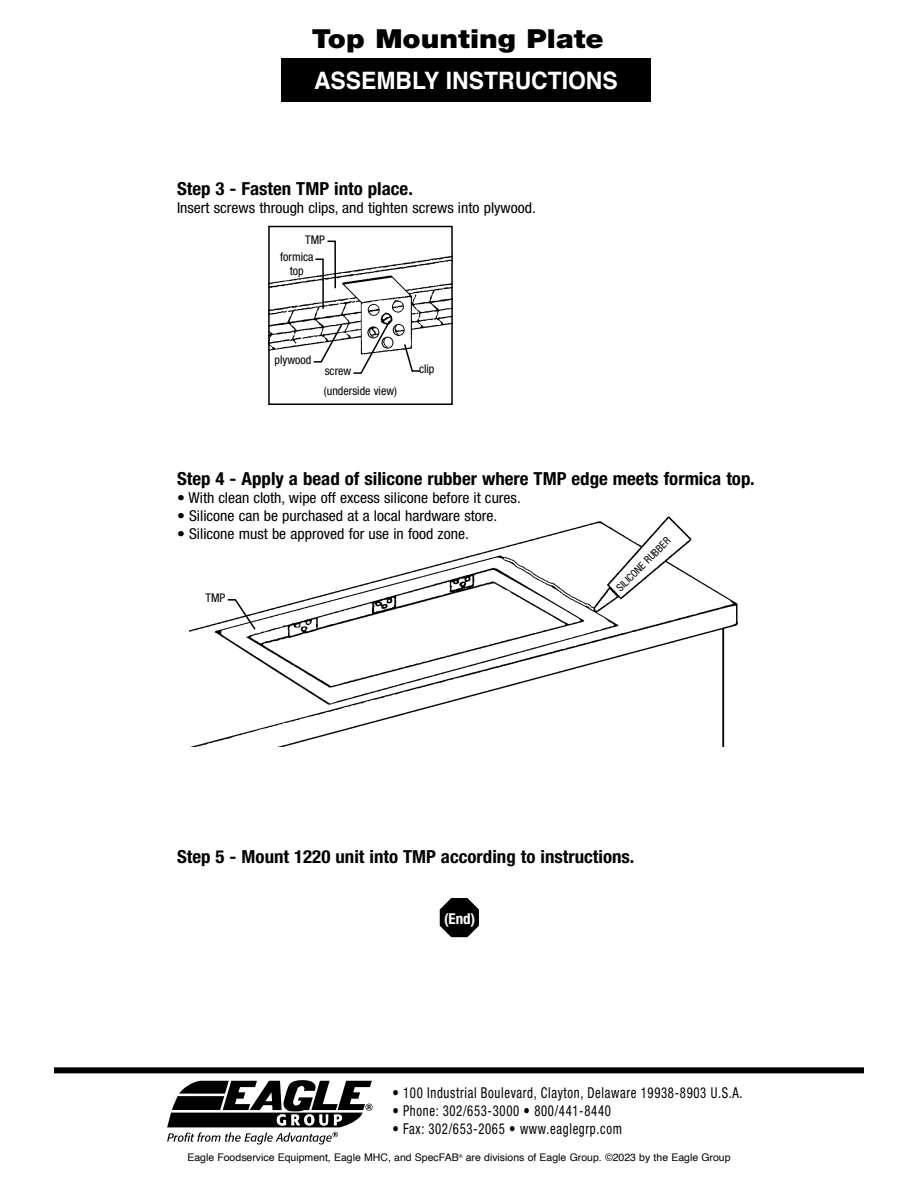
<style>
.page{position:relative;width:918px;height:1188px;background:#fff}
.page>*{position:absolute;margin:0;border:0;box-sizing:border-box;transform-origin:0 0}
.t1{font:900 26.25px "Helvetica Neue LT Pro";color:#000;scale:1.1 1}
.t2{font:700 24px "Helvetica";color:#fff;scale:.95 1}
.t3{font:700 condensed 18px "Helvetica Neue LT Pro";color:#000;scale:1.05 1}
.t4{font:condensed 15px "Helvetica Neue LT Pro";color:#000;scale:1.05 1}
.t5{font:condensed 15px "Helvetica Neue LT Pro";letter-spacing:.05em;color:#000;scale:.85 1}
.t6{font:700 condensed 15px "Helvetica Neue LT Pro";color:#fff}
.t7{font:condensed 12px/17.7px "Helvetica Neue LT Pro";color:#000}
.t8{font:10.5px "Helvetica";color:#000}
.t9{font:condensed 10.5px "Helvetica Neue LT Pro";color:#000}
</style>
<div class="page">
<img style="left:189px;top:516px;width:549px;height:230px">
<svg style="left:226px;top:598px;width:31px;height:33px"></svg>
<img style="left:271px;top:256px;width:179px;height:95px">
<div style="left:268px;top:226px;width:185px;height:179px;border:2px solid #000"></div>
<svg style="left:314px;top:240px;width:23px;height:70px"></svg>
<svg style="left:352px;top:319px;width:40px;height:55px"></svg>
<svg style="left:312px;top:322px;width:32px;height:41px"></svg>
<svg style="left:403px;top:343px;width:19px;height:29px"></svg>
<div style="left:54px;top:1067px;width:810px;height:6px;background:#000"></div>
<svg style="left:167px;top:1080px;width:206px;height:65px"></svg>
<svg style="left:440px;top:898px;width:39px;height:39px;background:#2b2b2b"></svg>
<div style="left:281px;top:58px;width:370px;height:43px;background:#000"></div>
<h1 class="t1" style="left:312px;top:23px;width:267px">Top Mounting Plate</h1>
<h2 class="t2" style="left:314px;top:61px;width:321px">ASSEMBLY INSTRUCTIONS</h2>
<p class="t3" style="left:177px;top:178px;width:226px">Step 3 - Fasten TMP into place.</p>
<p class="t4" style="left:177px;top:199px;width:343px">Insert screws through clips, and tighten screws into plywood.</p>
<p class="t7" style="left:280px;top:230px;width:47px;text-indent:25px">TMP formica</p>
<p class="t7" style="left:290px;top:262px;width:15px">top</p>
<p class="t7" style="left:275px;top:351px;width:38px">plywood</p>
<p class="t7" style="left:325px;top:362px;width:28px">screw</p>
<p class="t7" style="left:324px;top:381px;width:75px">(underside view)</p>
<p class="t7" style="left:419px;top:360px;width:17px">clip</p>
<p class="t3" style="left:177px;top:468px;width:552px">Step 4 - Apply a bead of silicone rubber where TMP edge meets formica top.</p>
<p class="t4" style="left:177px;top:489px;width:329px">• With clean cloth, wipe off excess silicone before it cures.</p>
<p class="t4" style="left:177px;top:507px;width:307px">• Silicone can be purchased at a local hardware store.</p>
<p class="t4" style="left:177px;top:525px;width:279px">• Silicone must be approved for use in food zone.</p>
<p class="t9" style="left:614px;top:585px;width:73px;rotate:-45deg">SILICONE RUBBER</p>
<p class="t7" style="left:206px;top:589px;width:21px">TMP</p>
<p class="t3" style="left:177px;top:846px;width:437px">Step 5 - Mount 1220 unit into TMP according to instructions.</p>
<p class="t6" style="left:444px;top:910px;width:33px">(End)</p>
<p class="t5" style="left:392px;top:1084px;width:413px">• 100 Industrial Boulevard, Clayton, Delaware 19938-8903 U.S.A.</p>
<p class="t5" style="left:392px;top:1102px;width:259px">• Phone: 302/653-3000 • 800/441-8440</p>
<p class="t5" style="left:392px;top:1120px;width:271px">• Fax: 302/653-2065 • www.eaglegrp.com</p>
<p class="t8" style="left:187px;top:1149px;width:545px">Eagle Foodservice Equipment, Eagle MHC, and SpecFAB<sup>®</sup> are divisions of Eagle Group. ©2023 by the Eagle Group</p>
</div>
